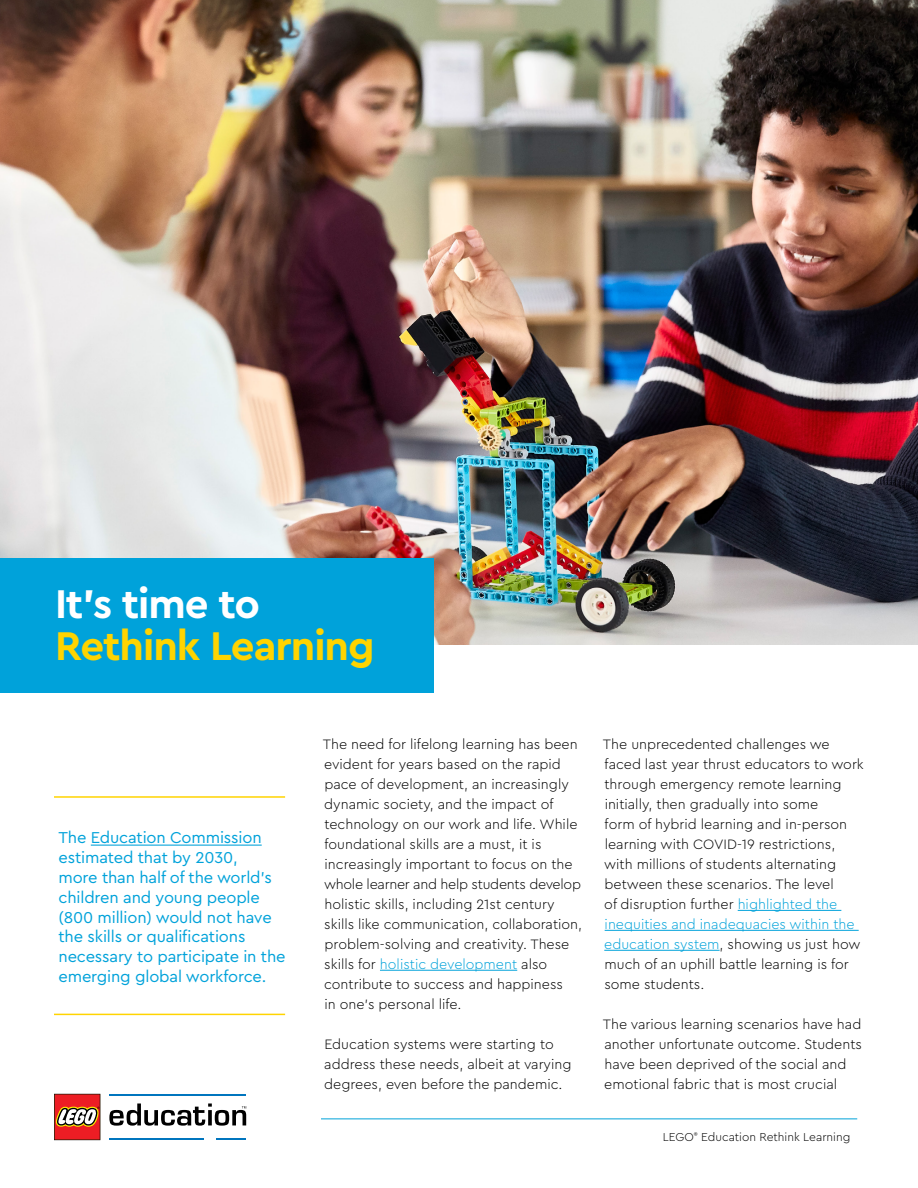
<style>
.page{position:relative;width:918px;height:1188px;background:#fff}
.page>*{position:absolute;margin:0;border:0;box-sizing:border-box;transform-origin:0 0}
.t1{font:700 42px "Cera Pro";letter-spacing:-.025em;color:#ffd400}
.t2{font:700 42px "Cera Pro";letter-spacing:-.025em;color:#fff}
.t3{font:16.5px/19.8px "Cera Pro";letter-spacing:-.01em;color:#00a2da}
.t4{font:300 14.25px/20px "Cera Pro";color:#000}
.t5{font:300 12px "Cera Pro";color:#000}
.s1{color:#00a2da}
</style>
<div class="page">
<hr style="left:61px;top:1119px;width:796px;height:1px;background:#00a2da">
<img style="left:0;top:0;width:918px;height:644px">
<div style="left:0;top:1037px;width:321px;height:151px;background:#fff"></div>
<hr style="left:110px;top:1094px;width:136px;height:2px;background:#0075be">
<hr style="left:110px;top:1138px;width:94px;height:2px;background:#0075be">
<hr style="left:216px;top:1138px;width:30px;height:2px;background:#0075be">
<svg style="left:109px;top:1103px;width:137px;height:23px"></svg>
<svg style="left:54px;top:1094px;width:46px;height:46px;background:#cb4d42"></svg>
<div style="left:0;top:558px;width:433px;height:135px;background:#00a2da"></div>
<hr style="left:380px;top:970px;width:137px;height:1px;background:#00a2da">
<hr style="left:738px;top:910px;width:103px;height:1px;background:#00a2da">
<hr style="left:605px;top:930px;width:254px;height:1px;background:#00a2da">
<hr style="left:604px;top:950px;width:116px;height:1px;background:#00a2da">
<hr style="left:91px;top:845px;width:171px;height:1px;background:#00a2da">
<hr style="left:54px;top:796px;width:231px;height:2px;background:#ffd400">
<hr style="left:54px;top:1014px;width:231px;height:1px;background:#ffd400">
<h1 class="t2" style="left:55px;top:576px;width:206px">It’s time to</h1>
<h1 class="t1" style="left:55px;top:618px;width:321px">Rethink Learning</h1>
<p class="t3" style="left:58px;top:827px;width:229px">The Education Commission estimated that by 2030,<br>more than half of the world’s children and young people (800 million) would not have the skills or qualifications necessary to participate in the emerging global workforce.</p>
<p class="t4" style="left:323px;top:734px;width:261px">The need for lifelong learning has been evident for years based on the rapid pace of development, an increasingly dynamic society, and the impact of technology on our work and life. While foundational skills are a must, it is increasingly important to focus on the whole learner and help students develop holistic skills, including 21st century skills like communication, collaboration, problem-solving and creativity. These skills for <span class="s1">holistic development</span> also contribute to success and happiness<br>in one’s personal life.</p>
<p class="t4" style="left:324px;top:1033px;width:249px">Education systems were starting to address these needs, albeit at varying degrees, even before the pandemic.</p>
<p class="t4" style="left:603px;top:734px;width:262px">The unprecedented challenges we faced last year thrust educators to work through emergency remote learning initially, then gradually into some<br>form of hybrid learning and in-person learning with COVID-19 restrictions, with millions of students alternating between these scenarios. The level<br>of disruption further <span class="s1">highlighted the inequities and inadequacies within the education system</span>, showing us just how much of an uphill battle learning is for some students.</p>
<p class="t4" style="left:603px;top:1013px;width:261px">The various learning scenarios have had another unfortunate outcome. Students have been deprived of the social and emotional fabric that is most crucial</p>
<p class="t5" style="left:663px;top:1129px;width:189px">LEGO<sup>®</sup> Education Rethink Learning</p>
</div>
